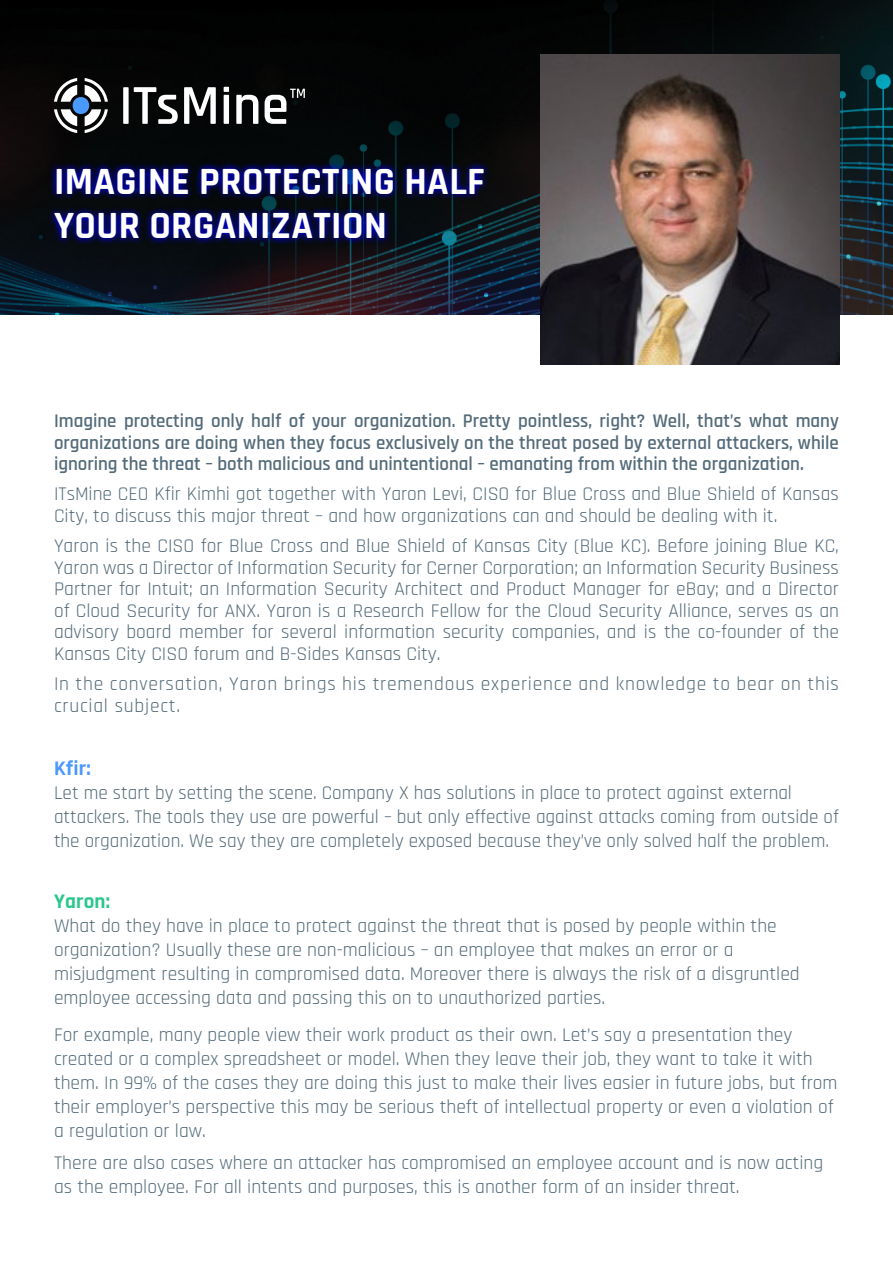
<style>
.page{position:relative;width:893px;height:1263px;background:#fff}
.page>*{position:absolute;margin:0;border:0;box-sizing:border-box;transform-origin:0 0}
.t1{font:700 39px/44.2px "Rajdhani";letter-spacing:.01em;color:#fff}
.t2{font:700 21px "Rajdhani";letter-spacing:.01em;color:#2cc68e}
.t3{font:700 21px "Rajdhani";color:#4a99fc}
.t4{font:19.5px/24px "Rajdhani";color:#546b7a}
.t5{font:600 19.5px/21.6px "Rajdhani";color:#546b7a;text-align:justify}
.t6{font:19.5px/21.6px "Rajdhani";letter-spacing:.04em;color:#546b7a}
</style>
<div class="page">
<img style="left:0;top:0;width:893px;height:315px">
<img style="left:541px;top:54px;width:298px;height:311px">
<svg style="left:48px;top:161px;width:442px;height:84px;background:#040a4b"></svg>
<div style="left:123px;top:87px;width:6px;height:37px;background:#fff"></div>
<svg style="left:134px;top:87px;width:44px;height:37px"></svg>
<svg style="left:184px;top:87px;width:32px;height:37px"></svg>
<svg style="left:224px;top:87px;width:5px;height:37px"></svg>
<svg style="left:236px;top:95px;width:22px;height:29px"></svg>
<svg style="left:265px;top:89px;width:40px;height:35px"></svg>
<svg style="left:54px;top:78px;width:54px;height:55px"></svg>
<h1 class="t1" style="left:54px;top:160px;width:432px">IMAGINE PROTECTING HALF<br>YOUR ORGANIZATION</h1>
<p class="t5" style="left:54px;top:410px;width:786px">Imagine protecting only half of your organization. Pretty pointless, right? Well, that s’ what many organizations are doing when they focus exclusively on the threat posed by external attackers, while ignoring the threat – both malicious and unintentional – emanating from within the organization.</p>
<p class="t4" style="left:54px;top:484px;width:786px;line-height:21.6px">ITsMine CEO Kfir Kimhi got together with Yaron Levi, CISO for Blue Cross and Blue Shield of Kansas<br>City, to discuss this major threat – and how organizations can and should be dealing with .i t</p>
<p class="t4" style="left:54px;top:536px;width:786px;line-height:21.6px;text-align:justify">Yaron is the CISO for Blue Cross and Blue Shield of Kansas City (Blue KC .) Before joining Blue KC, Yaron was a Director of Information Security for Cerner Corporation; an Information Security Business Partner for Intuit; an Information Security Architect and Product Manager for eBay; and a Director of Cloud Security for ANX. Yaron is a Research Fellow for the Cloud Security Alliance, serves as an advisory board member for several information security companies, and is the co-founder of the Kansas City CISO forum and -B Sides Kansas City.</p>
<p class="t6" style="left:54px;top:674px;width:786px">In the conversation, Yaron brings his tremendous experience and knowledge to bear on this crucial subject.</p>
<p class="t3" style="left:54px;top:756px;width:38px">Kfir:</p>
<p class="t4" style="left:54px;top:782px;width:786px">Let me start by setting the scene. Company X has solutions in place to protect against external attackers. The tools they use are powerful – but only effective against attacks coming from outside of the organization. We say they are completely exposed because they v e’ only solved half the problem.</p>
<p class="t2" style="left:54px;top:888px;width:58px">Yaron:</p>
<p class="t4" style="left:54px;top:914px;width:747px">What do they have in place to protect against the threat that is posed by people within the organization? Usually these are non-malicious – an employee that makes an error or a misjudgment resulting in compromised data. Moreover there is always the risk of a disgruntled employee accessing data and passing this on to unauthorized parties.</p>
<p class="t4" style="left:54px;top:1023px;width:785px">For example, many people view their work product as their own. Let s’ say a presentation they created or a complex spreadsheet or model. When they leave their job, they want to take it with them In. 99% of the cases they are doing this just to make their lives easier in future jobs, but from their employer s’ perspective this may be serious theft of intellectual property or even a violation of a regulation or law.</p>
<p class="t4" style="left:54px;top:1152px;width:771px">There are also cases where an attacker has compromised an employee account and is now acting as the employee. For all intents and purposes, this is another form of an insider threat.</p>
</div>
